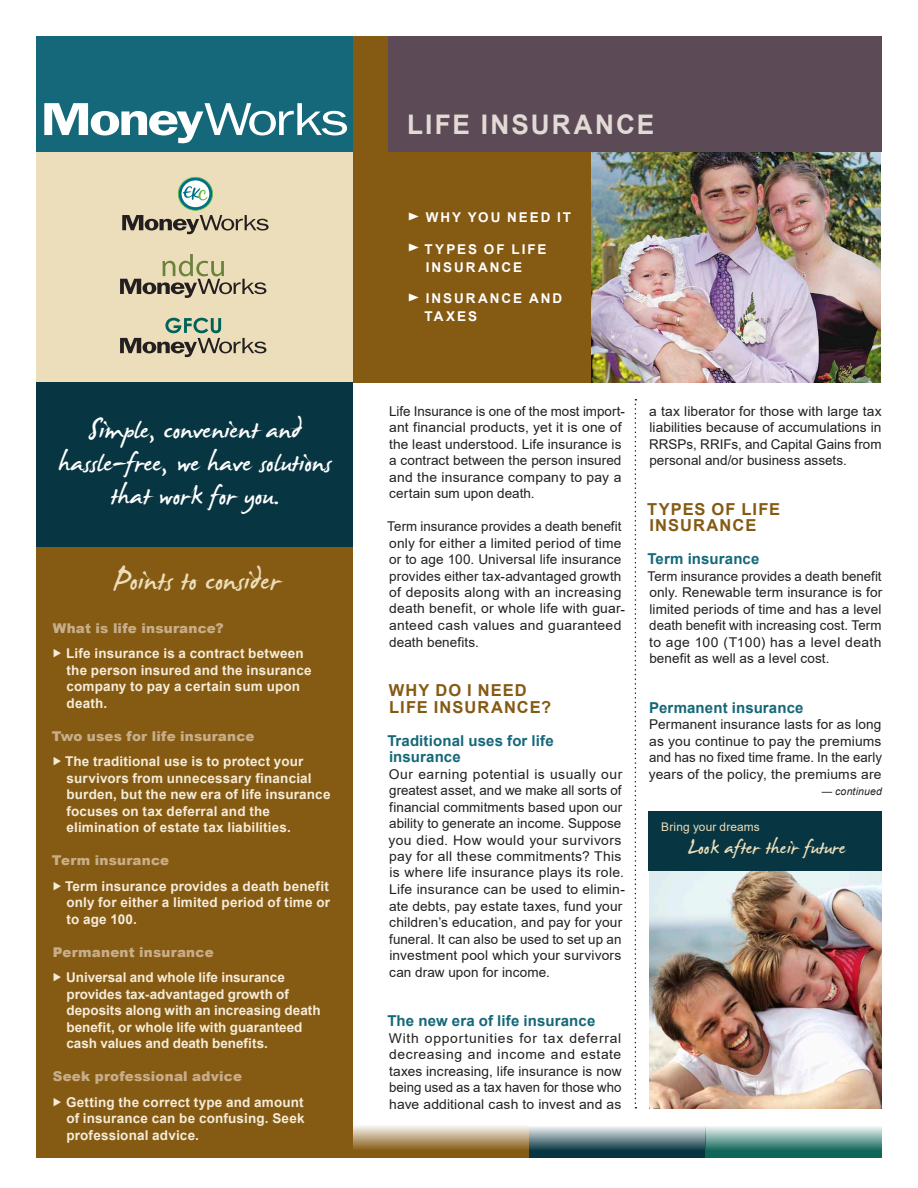
<style>
.page{position:relative;width:918px;height:1188px;background:#fff}
.page>*{position:absolute;margin:0;border:0;box-sizing:border-box;transform-origin:0 0}
.t1{font:46.5px "James Fajardo";color:#ecdeba}
.t2{font:43.5px/33px "James Fajardo";color:#fff;text-align:center}
.t3{font:32.4px "James Fajardo";color:#ecdeba}
.t4{font:700 27px "Arial";letter-spacing:.08em;color:#e2dbd5}
.t5{font:700 16.5px/16.5px "Arial";letter-spacing:.06em;color:#855a13}
.t6{font:700 15px/16.5px "Arial";letter-spacing:.01em;color:#156879}
.t7{font:13.5px/16.5px "Arial";letter-spacing:.01em;color:#231f20;text-align:justify}
.t8{font:700 13.5px/16.5px "Arial";letter-spacing:.01em;color:#f5ecd8}
.t9{font:900 13.5px "Arial";letter-spacing:.015em;color:#c7ae89}
.t10{font:700 13.5px/18px "Arial";letter-spacing:.145em;color:#fff}
.t11{font:11.85px "Arial";letter-spacing:.01em;color:#ecdeba}
.t12{font:italic 10.5px "Arial";letter-spacing:.015em;color:#231f20}
</style>
<div class="page">
<svg style="left:353px;top:1126px;width:176px;height:32px;background:#b09467"></svg>
<svg style="left:529px;top:1126px;width:177px;height:32px;background:#627f87"></svg>
<svg style="left:706px;top:1126px;width:176px;height:32px;background:#689e96"></svg>
<div style="left:36px;top:548px;width:317px;height:610px;background:#855a13"></div>
<div style="left:36px;top:152px;width:317px;height:230px;background:#ecdeba"></div>
<svg style="left:122px;top:177px;width:147px;height:57px"></svg>
<svg style="left:120px;top:254px;width:146px;height:44px"></svg>
<svg style="left:120px;top:318px;width:146px;height:39px"></svg>
<div style="left:36px;top:36px;width:317px;height:116px;background:#156879"></div>
<img style="left:590px;top:152px;width:290px;height:230px">
<div style="left:353px;top:36px;width:237px;height:346px;background:#855a13"></div>
<div style="left:389px;top:36px;width:493px;height:116px;background:#5c4a56"></div>
<div style="left:36px;top:382px;width:317px;height:166px;background:#073542"></div>
<svg style="left:44px;top:103px;width:303px;height:40px"></svg>
<img style="left:649px;top:871px;width:233px;height:237px">
<div style="left:649px;top:812px;width:233px;height:59px;background:#073542"></div>
<svg style="left:635px;top:399px;width:1px;height:709px"></svg>
<h3 class="t4" style="left:407px;top:105px;width:249px">LIFE INSURANCE</h3>
<p class="t10" style="left:426px;top:209px;width:147px">WHY YOU NEED IT</p>
<p class="t10" style="left:425px;top:240px;width:124px">TYPES OF LIFE<br>INSURANCE</p>
<p class="t10" style="left:425px;top:290px;width:139px">INSURANCE AND<br>TAXES</p>
<h2 class="t2" style="left:59px;top:416px;width:275px">Simple, convenient and hassle-free, we have solutions that work for you.</h2>
<p class="t7" style="left:389px;top:402px;width:237px;text-align:left">Life Insurance is one of the most import&shy;ant financial products, yet it is one of the least understood. Life insurance is a contract between the person insured and the insurance company to pay a certain sum upon death.</p>
<p class="t7" style="left:387px;top:518px;width:239px;text-align:left">Term insurance provides a death benefit only for either a limited period of time or to age 100. Universal life insurance provides either tax-advantaged growth of deposits along with an increasing death benefit, or whole life with guar&shy;anteed cash values and guaranteed death benefits.</p>
<p class="t5" style="left:389px;top:682px;width:164px">WHY DO I NEED<br>LIFE INSURANCE?</p>
<p class="t6" style="left:387px;top:732px;width:168px">Traditional uses for life insurance</p>
<p class="t7" style="left:389px;top:765px;width:238px;text-align:left">Our earning potential is usually our greatest asset, and we make all sorts of financial commitments based upon our ability to generate an income. Suppose you died. How would your survivors pay for all these commitments? This is where life insurance plays its role.<br>Life insurance can be used to elimin&shy;ate debts, pay estate taxes, fund your children’s education, and pay for your funeral. It can also be used to set up an investment pool which your survivors can draw upon for income.</p>
<p class="t6" style="left:387px;top:1013px;width:209px">The new era of life insurance</p>
<p class="t7" style="left:389px;top:1029px;width:234px">With opportunities for tax deferral decreasing and income and estate taxes increasing, life insurance is now being used as a tax haven for those who have additional cash to invest and as</p>
<h1 class="t1" style="left:114px;top:556px;width:169px">Points to consider</h1>
<p class="t9" style="left:53px;top:618px;width:172px">What is life insurance?</p>
<p class="t8" style="left:66px;top:645px;width:247px">Life insurance is a contract between the person insured and the insurance company to pay a certain sum upon death.</p>
<p class="t9" style="left:52px;top:726px;width:204px">Two uses for life insurance</p>
<p class="t8" style="left:65px;top:753px;width:267px">The traditional use is to protect your survivors from unnecessary financial burden, but the new era of life insurance focuses on tax deferral and the elimination of estate tax liabilities.</p>
<p class="t9" style="left:52px;top:851px;width:119px">Term insurance</p>
<p class="t8" style="left:65px;top:878px;width:267px;text-align:justify">Term insurance provides a death benefit only for either a limited period of time or to age 100.</p>
<p class="t9" style="left:53px;top:942px;width:162px">Permanent insurance</p>
<p class="t8" style="left:66px;top:969px;width:256px">Universal and whole life insurance provides tax-advantaged growth of deposits along with an increasing death benefit, or whole life with guaranteed cash values and death benefits.</p>
<p class="t9" style="left:53px;top:1066px;width:191px">Seek professional advice</p>
<p class="t8" style="left:66px;top:1094px;width:240px;text-align:justify">Getting the correct type and amount of insurance can be confusing. Seek professional advice.</p>
<p class="t7" style="left:649px;top:402px;width:234px">a tax liberator for those with large tax liabilities because of accumulations in RRSPs, RRIFs, and Capital Gains from personal and/or business assets.</p>
<p class="t5" style="left:647px;top:501px;width:135px">TYPES OF LIFE<br>INSURANCE</p>
<p class="t6" style="left:647px;top:551px;width:114px">Term insurance</p>
<p class="t7" style="left:647px;top:567px;width:237px">Term insurance provides a death benefit only. Renewable term insurance is for limited periods of time and has a level death benefit with increasing cost. Term to age 100 (T100) has a level death benefit as well as a level cost.</p>
<p class="t6" style="left:649px;top:699px;width:156px">Permanent insurance</p>
<p class="t7" style="left:649px;top:716px;width:235px">Permanent insurance lasts for as long as you continue to pay the premiums and has no fixed time frame. In the early years of the policy, the premiums are</p>
<p class="t12" style="left:822px;top:785px;width:62px">— continued</p>
<p class="t11" style="left:661px;top:818px;width:100px">Bring your dreams</p>
<h3 class="t3" style="left:689px;top:831px;width:159px">Look after their future</h3>
</div>
